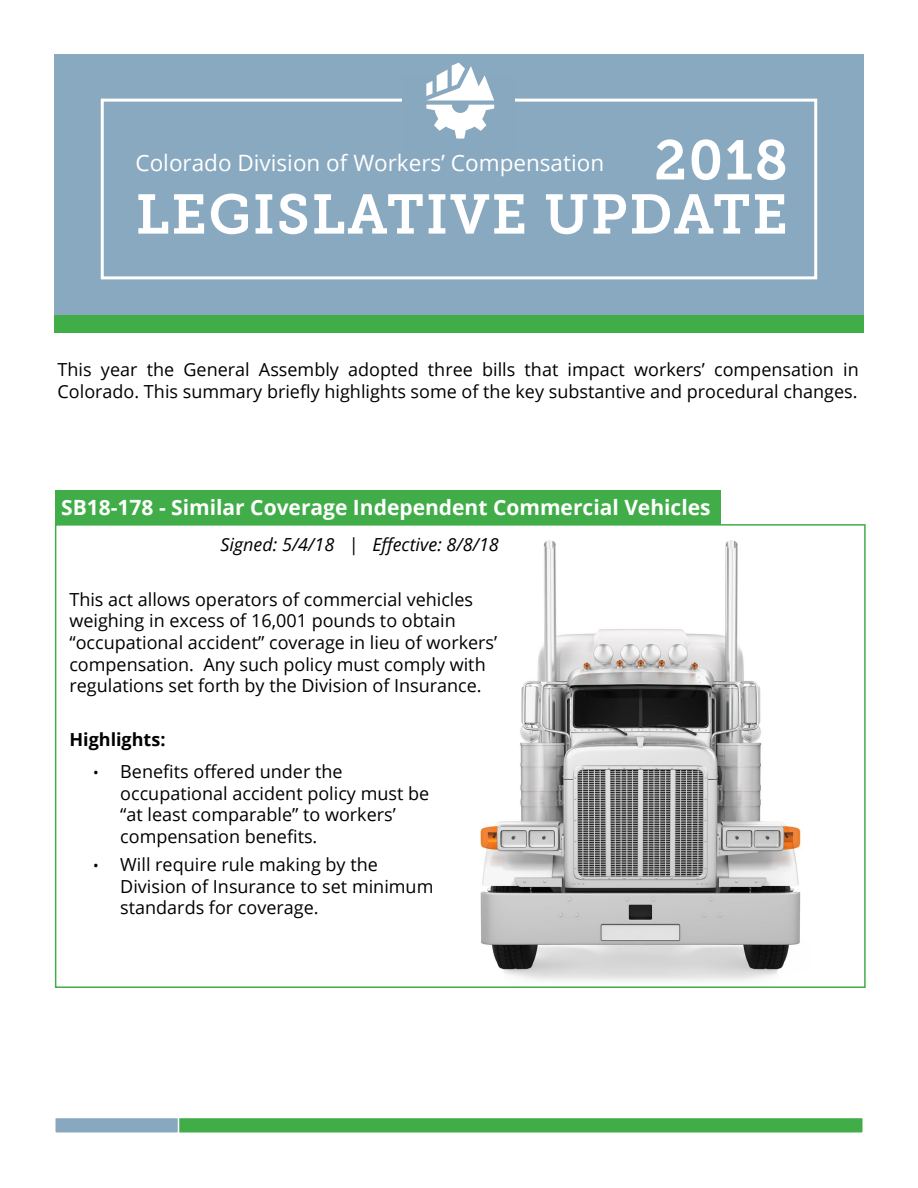
<style>
.page{position:relative;width:918px;height:1188px;background:#fff}
.page>*{position:absolute;margin:0;border:0;box-sizing:border-box;transform-origin:0 0}
.t1{font:55.5px "Museo Slab 700";letter-spacing:.03em;color:#fff}
.t2{font:22.5px "Open Sans";color:#fff}
.t3{font:700 21px "Open Sans";color:#fff}
.t4{font:18px/21.6px "Open Sans";color:#000}
.t5{font:italic 18px "Open Sans";color:#000}
.t6{font:700 18px "Open Sans";color:#000}
.s1{font-size:15px}
</style>
<div class="page">
<div style="left:54px;top:54px;width:810px;height:261px;background:#88a9c0"></div>
<div style="left:101px;top:99px;width:716px;height:180px;border:3px solid #fff"></div>
<div style="left:403px;top:76px;width:112px;height:84px;background:#88a8c0"></div>
<svg style="left:426px;top:63px;width:68px;height:76px"></svg>
<div style="left:54px;top:315px;width:810px;height:18px;background:#41ad49"></div>
<img style="left:480px;top:540px;width:321px;height:441px">
<div style="left:55px;top:490px;width:666px;height:35px;background:#41ad49"></div>
<div style="left:54px;top:1117px;width:810px;height:17px;background:#41ad49;border:2px solid #fff"></div>
<div style="left:54px;top:1117px;width:125px;height:17px;background:#88a8c0;border:2px solid #fff"></div>
<p class="t1" style="left:654px;top:129px;width:136px">2018</p>
<p class="t2" style="left:136px;top:147px;width:470px">Colorado Division of Workers’ Compensation</p>
<p class="t1" style="left:136px;top:183px;width:654px">LEGISLATIVE UPDATE</p>
<p class="t4" style="left:58px;top:358px;width:803px">This year the General Assembly adopted three bills that impact workers’ compensation in<br>Colorado. This summary briefly highlights some of the key substantive and procedural changes.</p>
<p class="t3" style="left:61px;top:492px;width:651px">SB18-178 - Similar Coverage Independent Commercial Vehicles</p>
<p class="t5" style="left:221px;top:533px;width:280px">Signed: 5/4/18 | Effective: 8/8/18</p>
<p class="t4" style="left:69px;top:588px;width:429px">This act allows operators of commercial vehicles weighing in excess of 16,001 pounds to obtain “occupational accident” coverage in lieu of workers’ compensation. Any such policy must comply with regulations set forth by the Division of Insurance.</p>
<p class="t6" style="left:69px;top:727px;width:98px">Highlights:</p>
<p class="t4" style="left:120px;top:760px;width:310px;text-indent:-27px"><span class="s1">•</span> Benefits offered under the occupational accident policy must be “at least comparable” to workers’ compensation benefits.</p>
<p class="t4" style="left:120px;top:853px;width:315px;text-indent:-27px"><span class="s1">•</span> Will require rule making by the<br>Division of Insurance to set minimum standards for coverage.</p>
</div>
